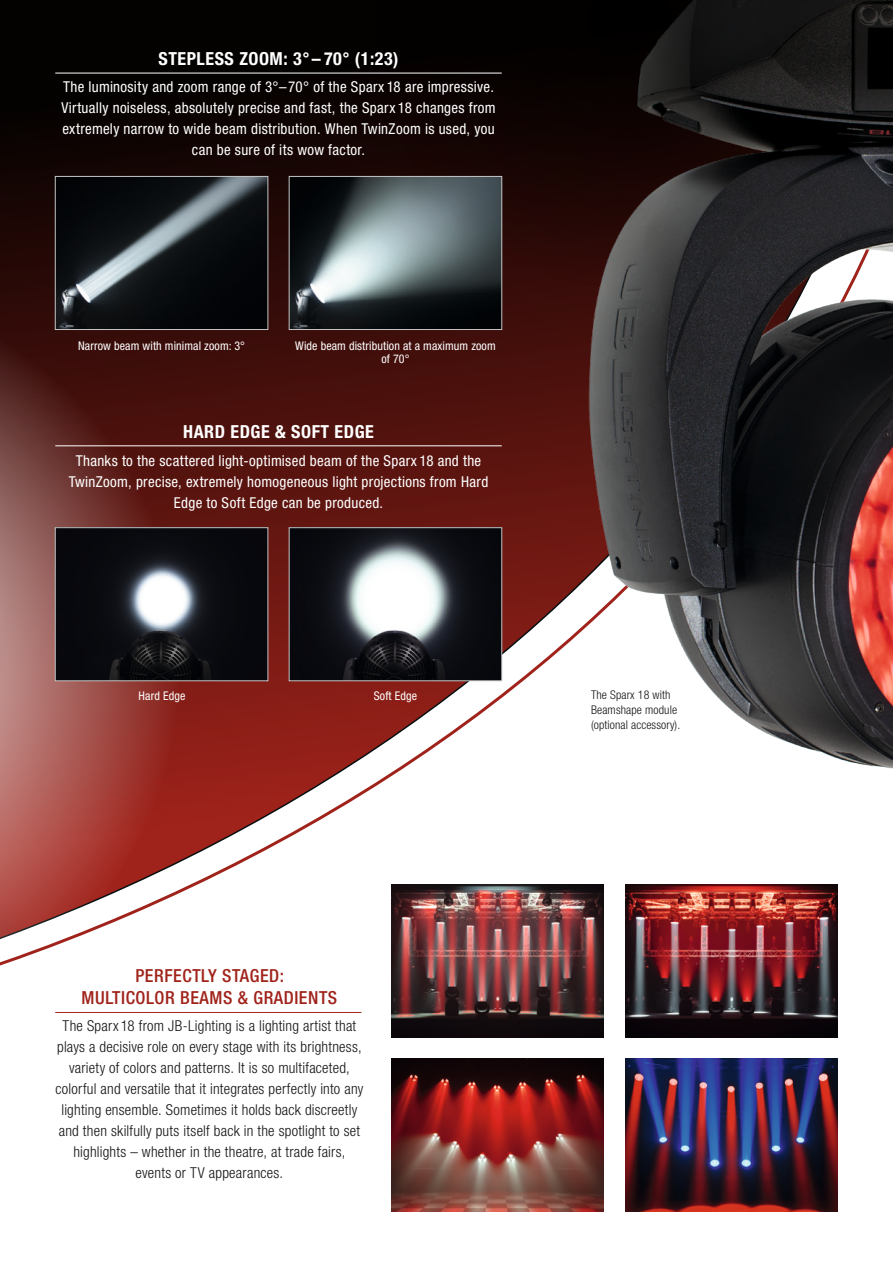
<style>
.page{position:relative;width:893px;height:1263px;background:#fff}
.page>*{position:absolute;margin:0;border:0;box-sizing:border-box;transform-origin:0 0}
.t1{font:700 condensed 18px "Helvetica Neue";letter-spacing:.03em;color:#fff}
.t2{font:500 condensed 18px/21.6px "Helvetica Neue";letter-spacing:.03em;color:#a0231b;text-align:center}
.t3{font:condensed 15px/21px "Helvetica Neue";letter-spacing:.02em;color:#fff;text-align:center}
.t4{font:300 condensed 15px/21px "Helvetica Neue";letter-spacing:.015em;color:#131413;text-align:center}
.t5{font:condensed 12px/13.5px "Helvetica Neue";letter-spacing:.01em;color:#fff;text-align:center}
.t6{font:300 condensed 12px/15px "Helvetica Neue";letter-spacing:.01em;color:#131413}
</style>
<div class="page">
<img style="left:625px;top:1200px;width:213px;height:12px">
<img style="left:391px;top:1200px;width:213px;height:12px">
<img style="left:0;top:0;width:838px;height:1200px">
<img style="left:541px;top:0;width:352px;height:802px">
<img style="left:0;top:366px;width:28px;height:834px">
<svg style="left:374px;top:0;width:510px;height:291px;background:#1e1817"></svg>
<img style="left:57px;top:178px;width:209px;height:150px">
<div style="left:55px;top:176px;width:213px;height:154px;border:1px solid #c4c5c5"></div>
<img style="left:291px;top:178px;width:209px;height:150px">
<div style="left:289px;top:176px;width:213px;height:154px;border:1px solid #c4c5c5"></div>
<hr style="left:55px;top:73px;width:447px;height:1px;background:#fff">
<p class="t1" style="left:158px;top:48px;width:242px">STEPLESS ZOOM: 3° – 70° (1:23)</p>
<p class="t3" style="left:61px;top:76px;width:436px">The luminosity and zoom range of 3°–70° of the Sparx 18 are impressive.<br>Virtually noiseless, absolutely precise and fast, the Sparx 18 changes from extremely narrow to wide beam distribution. When TwinZoom is used, you can be sure of its wow factor.</p>
<p class="t5" style="left:78px;top:338px;width:168px">Narrow beam with minimal zoom: 3°</p>
<p class="t5" style="left:295px;top:338px;width:202px">Wide beam distribution at a maximum zoom of 70°</p>
<p class="t1" style="left:183px;top:421px;width:192px">HARD EDGE &amp; SOFT EDGE</p>
<p class="t3" style="left:69px;top:450px;width:421px">Thanks to the scattered light-optimised beam of the Sparx 18 and the<br>TwinZoom, precise, extremely homogeneous light projections from Hard<br>Edge to Soft Edge can be produced.</p>
<p class="t5" style="left:139px;top:689px;width:48px">Hard Edge</p>
<p class="t5" style="left:374px;top:689px;width:45px">Soft Edge</p>
<p class="t2" style="left:82px;top:965px;width:257px">PERFECTLY STAGED:<br>MULTICOLOR BEAMS &amp; GRADIENTS</p>
<p class="t4" style="left:55px;top:1015px;width:309px">The Sparx 18 from JB-Lighting is a lighting artist that plays a decisive role on every stage with its brightness, variety of colors and patterns. It is so multifaceted, colorful and versatile that it integrates perfectly into any lighting ensemble. Sometimes it holds back discreetly and then skilfully puts itself back in the spotlight to set highlights – whether in the theatre, at trade fairs, events or TV appearances.</p>
<p class="t6" style="left:591px;top:687px;width:91px">The Sparx 18 with<br>Beamshape module (optional accessory).</p>
</div>
